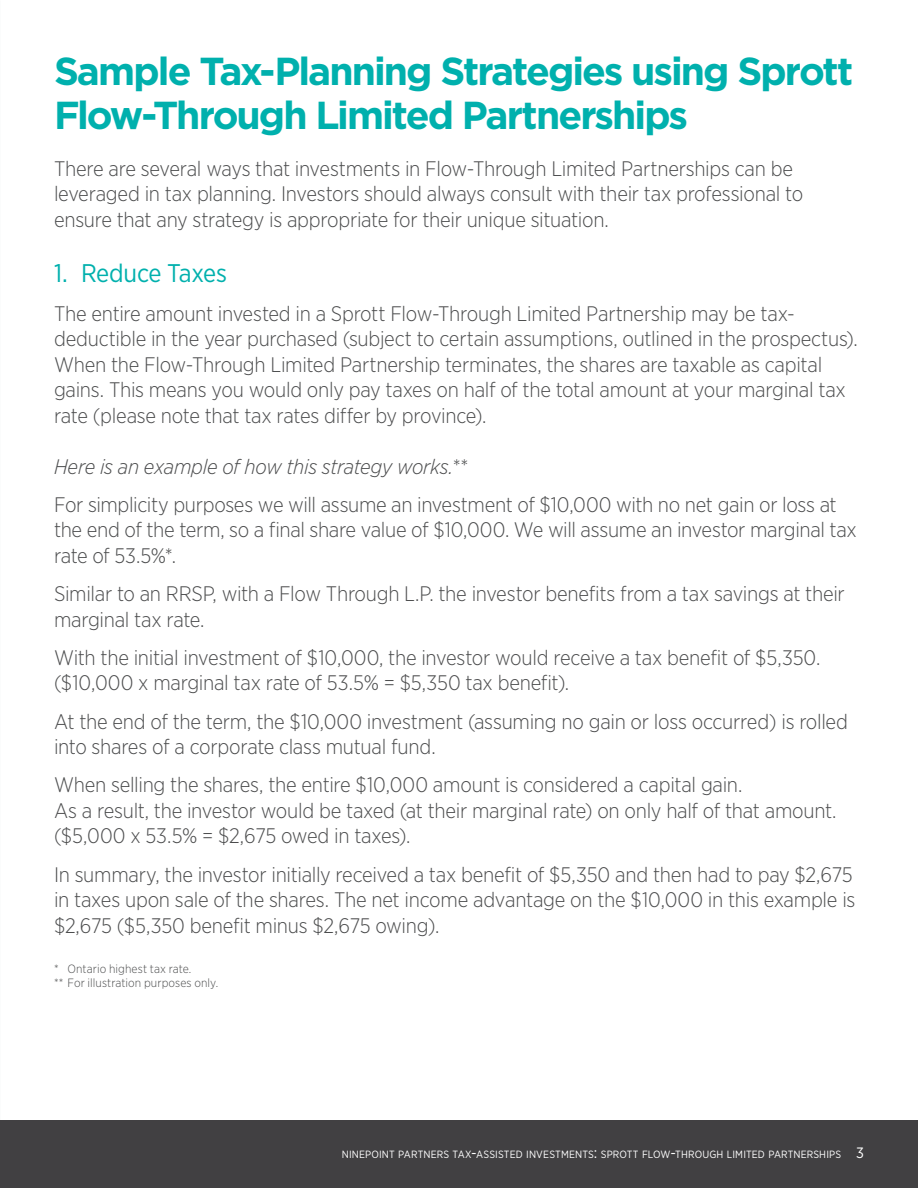
<style>
.page{position:relative;width:918px;height:1188px;background:#fff}
.page>*{position:absolute;margin:0;border:0;box-sizing:border-box;transform-origin:0 0}
.t1{font:700 39px/43.5px "Gotham";letter-spacing:-.05em;color:#00b0ad}
.t2{font:25.5px "Gotham Narrow";letter-spacing:-.01em;color:#00b0ad}
.t3{font:300 21px/25.5px "Gotham Narrow";letter-spacing:-.015em;color:#4b4c4d}
.t4{font:italic 300 21px "Gotham Narrow";letter-spacing:-.015em;color:#4b4c4d}
.t5{font:300 12px/14.4px "Gotham Narrow";letter-spacing:.005em;color:#4b4c4d}
.t6{font:10.5px "Gotham Narrow";letter-spacing:.01em;color:#fff}
.s1{font-style:normal}
.s2{font-size:15px}
</style>
<div class="page">
<div style="left:0;top:1120px;width:918px;height:68px;background:#414042"></div>
<p class="t1" style="left:54px;top:49px;width:801px">Sample Tax-Planning Strategies using Sprott<br>Flow-Through Limited Partnerships</p>
<p class="t3" style="left:54px;top:155px;width:751px">There are several ways that investments in Flow-Through Limited Partnerships can be leveraged in tax planning. Investors should always consult with their tax professional to ensure that any strategy is appropriate for their unique situation.</p>
<p class="t2" style="left:54px;top:258px;width:175px">1. Reduce Taxes</p>
<p class="t3" style="left:54px;top:300px;width:805px">The entire amount invested in a Sprott Flow-Through Limited Partnership may be tax&shy;deductible in the year purchased (subject to certain assumptions, outlined in the prospectus).<br>When the Flow-Through Limited Partnership terminates, the shares are taxable as capital gains. This means you would only pay taxes on half of the total amount at your marginal tax rate (please note that tax rates differ by province).</p>
<p class="t4" style="left:54px;top:453px;width:416px">Here is an example of how this strategy works.<span class="s1">**</span></p>
<p class="t3" style="left:54px;top:491px;width:804px">For simplicity purposes we will assume an investment of $10,000 with no net gain or loss at the end of the term, so a final share value of $10,000. We will assume an investor marginal tax rate of 53.5%*.</p>
<p class="t3" style="left:54px;top:581px;width:792px">Similar to an RRSP, with a Flow Through L.P. the investor benefits from a tax savings at their marginal tax rate.</p>
<p class="t3" style="left:54px;top:644px;width:768px">With the initial investment of $10,000, the investor would receive a tax benefit of $5,350. ($10,000 x marginal tax rate of 53.5% = $5,350 tax benefit).</p>
<p class="t3" style="left:54px;top:708px;width:796px">At the end of the term, the $10,000 investment (assuming no gain or loss occurred) is rolled into shares of a corporate class mutual fund.</p>
<p class="t3" style="left:54px;top:772px;width:784px">When selling the shares, the entire $10,000 amount is considered a capital gain.<br>As a result, the investor would be taxed (at their marginal rate) on only half of that amount. ($5,000 x 53.5% = $2,675 owed in taxes).</p>
<p class="t3" style="left:54px;top:861px;width:803px">In summary, the investor initially received a tax benefit of $5,350 and then had to pay $2,675 in taxes upon sale of the shares. The net income advantage on the $10,000 in this example is $2,675 ($5,350 benefit minus $2,675 owing).</p>
<p class="t5" style="left:54px;top:961px;width:166px">* Ontario highest tax rate.<br>** For illustration purposes only.</p>
<p class="t6" style="left:342px;top:1148px;width:524px">NINEPOINT PARTNERS TAX<span class="s2">-</span>ASSISTED INVESTMENTS<span class="s2">:</span> SPROTT FLOW<span class="s2">-</span>THROUGH LIMITED PARTNERSHIPS <span class="s2">3</span></p>
</div>
